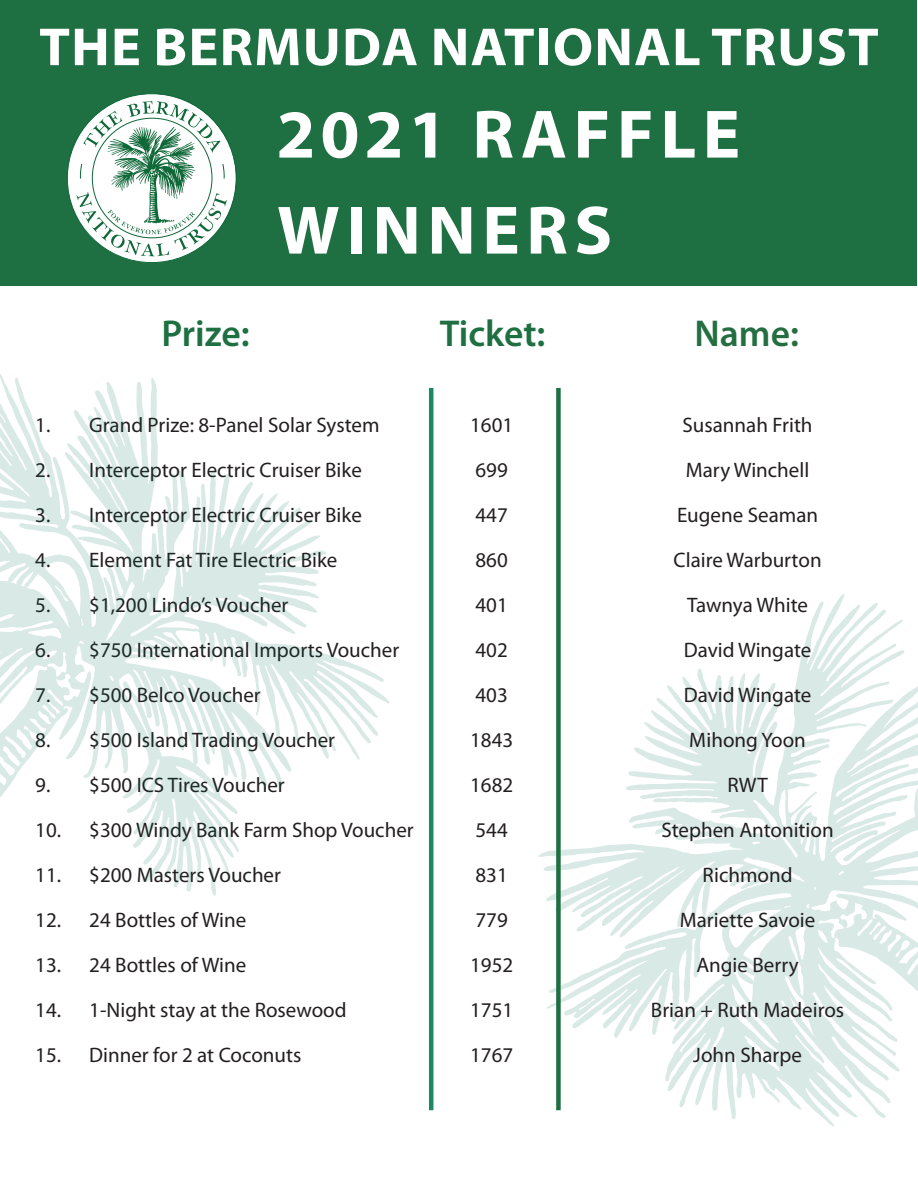
<style>
.page{position:relative;width:918px;height:1188px;background:#fff}
.page>*{position:absolute;margin:0;border:0;box-sizing:border-box;transform-origin:0 0}
.t1{font:700 69px "Myriad Pro";letter-spacing:.09em;color:#fff}
.t2{font:700 54px "Myriad Pro";letter-spacing:.02em;color:#fff;scale:1.04 1}
.t3{font:600 37.5px "Myriad Pro";color:#1e6f41}
.t4{font:600 37.5px "Myriad Pro";color:#246e42}
.t5{font:21px "Myriad Pro";color:#231f20}
</style>
<div class="page">
<svg style="left:538px;top:594px;width:380px;height:533px"></svg>
<div style="left:556px;top:388px;width:5px;height:722px;background:#1e6f41"></div>
<hr style="left:429px;top:388px;width:4px;height:722px;background:#1b8968">
<div style="left:1px;top:0;width:916px;height:285px;background:#1e6f41"></div>
<svg style="left:0;top:374px;width:390px;height:522px"></svg>
<svg style="left:67px;top:94px;width:169px;height:169px;fill:#fff"></svg>
<svg style="left:76px;top:101px;width:151px;height:155px"></svg>
<p class="t2" style="left:39px;top:12px;width:809px">THE BERMUDA NATIONAL TRUST</p>
<p class="t1" style="left:276px;top:89px;width:465px">2021 RAFFLE</p>
<p class="t1" style="left:277px;top:185px;width:337px">WINNERS</p>
<p class="t3" style="left:161px;top:309px;width:90px">Prize:</p>
<p class="t3" style="left:440px;top:309px;width:107px">Ticket:</p>
<p class="t4" style="left:695px;top:309px;width:106px">Name:</p>
<p class="t5" style="left:35px;top:412px;width:346px">1. Grand Prize: 8-Panel Solar System</p>
<p class="t5" style="left:35px;top:457px;width:328px">2. Interceptor Electric Cruiser Bike</p>
<p class="t5" style="left:35px;top:502px;width:328px">3. Interceptor Electric Cruiser Bike</p>
<p class="t5" style="left:35px;top:547px;width:304px">4. Element Fat Tire Electric Bike</p>
<p class="t5" style="left:35px;top:592px;width:255px">5. $1,200 Lindo’s Voucher</p>
<p class="t5" style="left:35px;top:637px;width:366px">6. $750 International Imports Voucher</p>
<p class="t5" style="left:35px;top:682px;width:227px">7. $500 Belco Voucher</p>
<p class="t5" style="left:35px;top:727px;width:301px">8. $500 Island Trading Voucher</p>
<p class="t5" style="left:35px;top:772px;width:251px">9. $500 ICS Tires Voucher</p>
<p class="t5" style="left:35px;top:817px;width:380px">10. $300 Windy Bank Farm Shop Voucher</p>
<p class="t5" style="left:35px;top:862px;width:247px">11. $200 Masters Voucher</p>
<p class="t5" style="left:35px;top:907px;width:213px">12. 24 Bottles of Wine</p>
<p class="t5" style="left:35px;top:952px;width:213px">13. 24 Bottles of Wine</p>
<p class="t5" style="left:35px;top:997px;width:313px">14. 1-Night stay at the Rosewood</p>
<p class="t5" style="left:35px;top:1042px;width:268px">15. Dinner for 2 at Coconuts</p>
<p class="t5" style="left:470px;top:412px;width:45px">1601</p>
<p class="t5" style="left:476px;top:457px;width:34px">699</p>
<p class="t5" style="left:476px;top:502px;width:34px">447</p>
<p class="t5" style="left:476px;top:547px;width:34px">860</p>
<p class="t5" style="left:476px;top:592px;width:34px">401</p>
<p class="t5" style="left:476px;top:637px;width:34px">402</p>
<p class="t5" style="left:476px;top:682px;width:34px">403</p>
<p class="t5" style="left:470px;top:727px;width:45px">1843</p>
<p class="t5" style="left:470px;top:772px;width:45px">1682</p>
<p class="t5" style="left:476px;top:817px;width:34px">544</p>
<p class="t5" style="left:476px;top:862px;width:34px">831</p>
<p class="t5" style="left:476px;top:907px;width:34px">779</p>
<p class="t5" style="left:470px;top:952px;width:45px">1952</p>
<p class="t5" style="left:470px;top:997px;width:45px">1751</p>
<p class="t5" style="left:470px;top:1042px;width:45px">1767</p>
<p class="t5" style="left:683px;top:412px;width:132px">Susannah Frith</p>
<p class="t5" style="left:686px;top:457px;width:125px">Mary Winchell</p>
<p class="t5" style="left:677px;top:502px;width:143px">Eugene Seaman</p>
<p class="t5" style="left:674px;top:547px;width:150px">Claire Warburton</p>
<p class="t5" style="left:687px;top:592px;width:123px">Tawnya White</p>
<p class="t5" style="left:684px;top:637px;width:129px">David Wingate</p>
<p class="t5" style="left:684px;top:682px;width:129px">David Wingate</p>
<p class="t5" style="left:689px;top:727px;width:118px">Mihong Yoon</p>
<p class="t5" style="left:727px;top:772px;width:42px">RWT</p>
<p class="t5" style="left:662px;top:817px;width:174px">Stephen Antonition</p>
<p class="t5" style="left:703px;top:862px;width:92px">Richmond</p>
<p class="t5" style="left:680px;top:907px;width:137px">Mariette Savoie</p>
<p class="t5" style="left:697px;top:952px;width:104px">Angie Berry</p>
<p class="t5" style="left:651px;top:997px;width:195px">Brian + Ruth Madeiros</p>
<p class="t5" style="left:693px;top:1042px;width:110px">John Sharpe</p>
</div>
